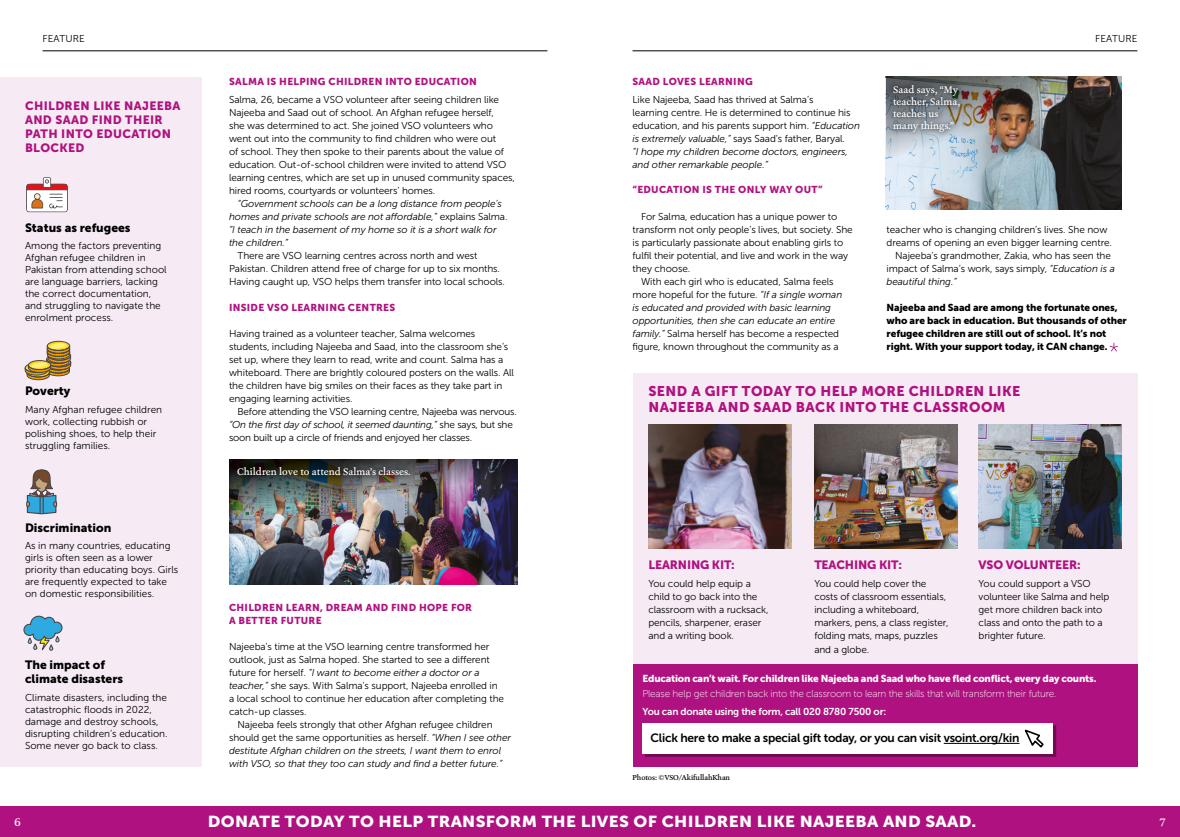
<style>
.page{position:relative;width:1180px;height:837px;background:#fff}
.page>*{position:absolute;margin:0;border:0;box-sizing:border-box;transform-origin:0 0}
.t1{font:15.8px "Museo Sans 900";letter-spacing:.02em;color:#fff;scale:1.08 1}
.t2{font:14px/16px "Museo Sans 900";letter-spacing:.03em;color:#af1280}
.t3{font:12px/14.4px "Museo Sans 900";color:#000}
.t4{font:12px "Museo Sans 700";letter-spacing:-.02em;color:#000}
.t5{font:12px/14px "Museo Sans 900";letter-spacing:.03em;color:#af1280}
.t6{font:12px "Museo Sans 900";letter-spacing:-.01em;color:#af1280}
.t7{font:500 12px "Ashbury";color:#fff}
.t8{font:10px/13px "Museo Sans 300";letter-spacing:-.01em;color:#000}
.t9{font:italic 10px/13px "Museo Sans 300";letter-spacing:-.01em;color:#000}
.t10{font:10px/13px "Museo Sans 900";letter-spacing:-.01em;color:#000}
.t11{font:10px/13px "Museo Sans 900";letter-spacing:.03em;color:#af1280}
.t12{font:10px "Museo Sans 100";letter-spacing:-.02em;color:#fff}
.t13{font:10px "Museo Sans 900";letter-spacing:-.02em;color:#fff}
.t14{font:500 10px/12px "Ashbury";color:#fff}
.t15{font:10px "Museo Sans 700";letter-spacing:-.02em;color:#fff}
.t16{font:10px "Museo Sans 300";letter-spacing:.01em;color:#000}
.t17{font:500 7.5px "Ashbury";letter-spacing:-.015em;color:#000}
.s1{font-style:normal}
.s2{font-style:italic}
</style>
<div class="page">
<img style="left:229px;top:459px;width:288px;height:124px">
<img style="left:885px;top:77px;width:236px;height:133px">
<div style="left:632px;top:373px;width:505px;height:291px;background:#f6ebf5"></div>
<div style="left:632px;top:664px;width:505px;height:102px;background:#af1280"></div>
<hr style="left:43px;top:51px;width:504px;height:1px;background:#000">
<hr style="left:632px;top:51px;width:505px;height:1px;background:#000">
<img style="left:648px;top:424px;width:143px;height:124px">
<img style="left:814px;top:424px;width:143px;height:124px">
<img style="left:978px;top:424px;width:143px;height:124px">
<div style="left:0;top:77px;width:201px;height:689px;background:#f6ebf5"></div>
<svg style="left:1109px;top:342px;width:8px;height:9px"></svg>
<div style="left:0;top:806px;width:1179px;height:30px;background:#af1280"></div>
<svg style="left:887px;top:80px;width:78px;height:58px;background:#747b7f"></svg>
<svg style="left:231px;top:461px;width:184px;height:19px;background:#2d2f2b"></svg>
<svg style="left:26px;top:177px;width:42px;height:35px"></svg>
<svg style="left:26px;top:469px;width:32px;height:45px"></svg>
<svg style="left:23px;top:615px;width:40px;height:36px"></svg>
<svg style="left:24px;top:341px;width:47px;height:39px"></svg>
<div style="left:28px;top:360px;width:23px;height:10px;border:1px solid #4b4647;border-radius:50%"></div>
<div style="left:645px;top:725px;width:411px;height:31px;background:#000;opacity:.36"></div>
<div style="left:642px;top:722px;width:410px;height:31px;background:#fff"></div>
<hr style="left:943px;top:742px;width:76px;height:1px;background:#000">
<svg style="left:1024px;top:729px;width:20px;height:19px"></svg>
<p class="t16" style="left:43px;top:33px;width:44px">FEATURE</p>
<p class="t16" style="left:1094px;top:33px;width:44px">FEATURE</p>
<p class="t11" style="left:229px;top:74px;width:249px">SALMA IS HELPING CHILDREN INTO EDUCATION</p>
<p class="t8" style="left:229px;top:93px;width:287px">Salma, 26, became a VSO volunteer after seeing children like Najeeba and Saad out of school. An Afghan refugee herself,<br>she was determined to act. She joined VSO volunteers who went out into the community to find children who were out<br>of school. They then spoke to their parents about the value of education. Out-of-school children were invited to attend VSO learning centres, which are set up in unused community spaces, hired rooms, courtyards or volunteers’ homes.</p>
<p class="t9" style="left:229px;top:197px;width:280px;text-indent:8px">“Government schools can be a long distance from people’s homes and private schools are not affordable,” <span class="s1">explains Salma. </span>“I teach in the basement of my home so it is a short walk for the children.”</p>
<p class="t8" style="left:229px;top:249px;width:277px;text-indent:8px">There are VSO learning centres across north and west<br>Pakistan. Children attend free of charge for up to six months.<br>Having caught up, VSO helps them transfer into local schools.</p>
<p class="t11" style="left:229px;top:301px;width:168px">INSIDE VSO LEARNING CENTRES</p>
<p class="t8" style="left:229px;top:327px;width:286px">Having trained as a volunteer teacher, Salma welcomes students, including Najeeba and Saad, into the classroom she’s set up, where they learn to read, write and count. Salma has a whiteboard. There are brightly coloured posters on the walls. All the children have big smiles on their faces as they take part in engaging learning activities.</p>
<p class="t8" style="left:229px;top:405px;width:289px;text-indent:8px">Before attending the VSO learning centre, Najeeba was nervous. <span class="s2">“On the first day of school, it seemed daunting,”</span> she says, but she soon built up a circle of friends and enjoyed her classes.</p>
<p class="t11" style="left:632px;top:74px;width:122px">SAAD LOVES LEARNING</p>
<p class="t8" style="left:632px;top:93px;width:229px">Like Najeeba, Saad has thrived at Salma’s<br>learning centre. He is determined to continue his education, and his parents support him. <span class="s2">“Education is extremely valuable,”</span> says Saad’s father, Baryal.<br><span class="s2">“I hope my children become doctors, engineers, and other remarkable people.”</span></p>
<p class="t11" style="left:632px;top:183px;width:191px">“EDUCATION IS THE ONLY WAY OUT”</p>
<p class="t8" style="left:641px;top:210px;width:198px">For Salma, education has a unique power to</p>
<p class="t8" style="left:632px;top:223px;width:222px">transform not only people’s lives, but society. She</p>
<p class="t8" style="left:632px;top:236px;width:212px">is particularly passionate about enabling girls to</p>
<p class="t8" style="left:632px;top:249px;width:217px">fulfil their potential, and live and work in the way</p>
<p class="t8" style="left:632px;top:262px;width:59px">they choose.</p>
<p class="t8" style="left:641px;top:275px;width:194px">With each girl who is educated, Salma feels</p>
<p class="t8" style="left:632px;top:288px;width:211px">more hopeful for the future. <span class="s2">“If a single woman</span></p>
<p class="t9" style="left:632px;top:301px;width:200px">is educated and provided with basic learning</p>
<p class="t9" style="left:632px;top:314px;width:204px">opportunities, then she can educate an entire</p>
<p class="t8" style="left:632px;top:327px;width:208px"><span class="s2">family.”</span> Salma herself has become a respected</p>
<p class="t8" style="left:632px;top:340px;width:208px">figure, known throughout the community as a</p>
<p class="t14" style="left:892px;top:84px;width:68px">Saad says, “My teacher, Salma, teaches us many things.”</p>
<p class="t5" style="left:25px;top:99px;width:157px">CHILDREN LIKE NAJEEBA<br>AND SAAD FIND THEIR<br>PATH INTO EDUCATION<br>BLOCKED</p>
<p class="t3" style="left:25px;top:220px;width:107px">Status as refugees</p>
<p class="t8" style="left:25px;top:240px;width:143px;line-height:12px">Among the factors preventing<br>Afghan refugee children in<br>Pakistan from attending school are language barriers, lacking the correct documentation, and struggling to navigate the enrolment process.</p>
<p class="t8" style="left:886px;top:223px;width:222px">teacher who is changing children’s lives. She now</p>
<p class="t8" style="left:886px;top:236px;width:227px">dreams of opening an even bigger learning centre.</p>
<p class="t8" style="left:895px;top:249px;width:217px">Najeeba’s grandmother, Zakia, who has seen the</p>
<p class="t8" style="left:886px;top:262px;width:230px">impact of Salma’s work, says simply, <span class="s2">“Education is a</span></p>
<p class="t9" style="left:886px;top:275px;width:71px">beautiful thing.”</p>
<p class="t10" style="left:886px;top:301px;width:242px">Najeeba and Saad are among the fortunate ones, who are back in education. But thousands of other refugee children are still out of school. It’s not right. With your support today, it CAN change.</p>
<h2 class="t2" style="left:648px;top:382px;width:373px">SEND A GIFT TODAY TO HELP MORE CHILDREN LIKE<br>NAJEEBA AND SAAD BACK INTO THE CLASSROOM</h2>
<p class="t3" style="left:25px;top:384px;width:47px">Poverty</p>
<p class="t8" style="left:25px;top:403px;width:139px;line-height:12px">Many Afghan refugee children work, collecting rubbish or polishing shoes, to help their struggling families.</p>
<p class="t3" style="left:25px;top:520px;width:88px">Discrimination</p>
<p class="t8" style="left:25px;top:539px;width:155px;line-height:12px">As in many countries, educating girls is often seen as a lower priority than educating boys. Girls are frequently expected to take on domestic responsibilities.</p>
<p class="t3" style="left:25px;top:657px;width:100px">The impact of climate disasters</p>
<p class="t8" style="left:25px;top:691px;width:144px;line-height:12px">Climate disasters, including the catastrophic floods in 2022, damage and destroy schools, disrupting children’s education.<br>Some never go back to class.</p>
<p class="t14" style="left:237px;top:465px;width:175px">Children love to attend Salma’s classes.</p>
<p class="t11" style="left:229px;top:600px;width:244px">CHILDREN LEARN, DREAM AND FIND HOPE FOR<br>A BETTER FUTURE</p>
<p class="t8" style="left:229px;top:639px;width:276px">Najeeba’s time at the VSO learning centre transformed her outlook, just as Salma hoped. She started to see a different future for herself. <span class="s2">“I want to become either a doctor or a teacher,”</span> she says. With Salma’s support, Najeeba enrolled in a local school to continue her education after completing the catch-up classes.</p>
<p class="t9" style="left:229px;top:717px;width:283px;text-indent:8px"><span class="s1">Najeeba feels strongly that other Afghan refugee children should get the same opportunities as herself.</span> “When I see other destitute Afghan children on the streets, I want them to enrol with VSO, so that they too can study and find a better future.”</p>
<p class="t6" style="left:648px;top:557px;width:88px">LEARNING KIT:</p>
<p class="t8" style="left:648px;top:577px;width:121px">You could help equip a child to go back into the classroom with a rucksack, pencils, sharpener, eraser and a writing book.</p>
<p class="t6" style="left:814px;top:557px;width:89px">TEACHING KIT:</p>
<p class="t8" style="left:814px;top:577px;width:136px">You could help cover the costs of classroom essentials, including a whiteboard, markers, pens, a class register, folding mats, maps, puzzles and a globe.</p>
<p class="t6" style="left:978px;top:557px;width:104px">VSO VOLUNTEER:</p>
<p class="t8" style="left:978px;top:577px;width:132px">You could support a VSO volunteer like Salma and help get more children back into class and onto the path to a brighter future.</p>
<p class="t13" style="left:642px;top:672px;width:455px">Education can’t wait. For children like Najeeba and Saad who have fled conflict, every day counts.</p>
<p class="t12" style="left:642px;top:687px;width:415px">Please help get children back into the classroom to learn the skills that will transform their future.</p>
<p class="t15" style="left:642px;top:705px;width:245px">You can donate using the form, call 020 8780 7500 or:</p>
<p class="t4" style="left:650px;top:731px;width:370px">Click here to make a special gift today, or you can visit vsoint.org/kin</p>
<p class="t17" style="left:632px;top:772px;width:99px">Photos: ©VSO/AkifullahKhan</p>
<p class="t7" style="left:14px;top:813px;width:8px">6</p>
<h1 class="t1" style="left:208px;top:812px;width:713px">DONATE TODAY TO HELP TRANSFORM THE LIVES OF CHILDREN LIKE NAJEEBA AND SAAD.</h1>
<p class="t7" style="left:1158px;top:813px;width:8px">7</p>
</div>
